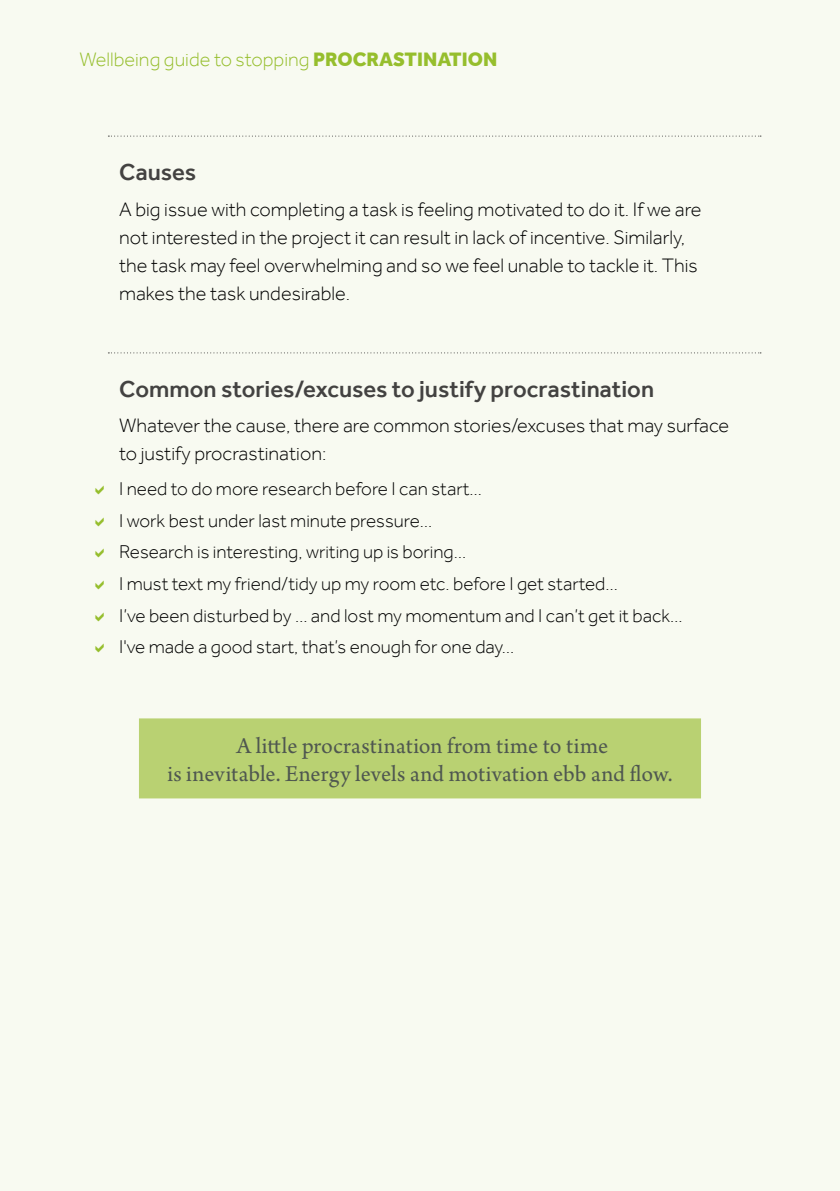
<style>
.page{position:relative;width:840px;height:1191px;background:#fff}
.page>*{position:absolute;margin:0;border:0;box-sizing:border-box;transform-origin:0 0}
.Wellbeing_PULLOUT_co{font:24px/28px "Arno Pro";color:#4f5750;text-align:center}
.Wellbeing_Heading_3{font:500 23.8px "Effra";color:#434241}
.Wellbeing_body_text{font:300 20px/28px "Effra";color:#000}
.t1{font:300 20px "Effra";color:#96be2d}
.t2{font:300 19px "Effra";color:#000}
.s1{font-weight:800}
</style>
<div class="page">
<div style="left:0;top:0;width:839px;height:1191px;background:#f8faf1"></div>
<svg style="left:108px;top:136px;width:652px;height:1px"></svg>
<svg style="left:108px;top:352px;width:652px;height:1px"></svg>
<div style="left:139px;top:718px;width:561px;height:80px;background:#b9d172"></div>
<p class="t1" style="left:79px;top:48px;width:419px">Wellbeing guide to stopping <span class="s1">PROCRASTINATION</span></p>
<h2 class="Wellbeing_Heading_3" style="left:119px;top:158px;width:79px">Causes</h2>
<p class="Wellbeing_body_text" style="left:119px;top:195px;width:583px">A big issue with completing a task is feeling motivated to do it. If we are not interested in the project it can result in lack of incentive. Similarly, the task may feel overwhelming and so we feel unable to tackle it. This makes the task undesirable.</p>
<h2 class="Wellbeing_Heading_3" style="left:119px;top:375px;width:536px">Common stories/excuses to justify procrastination</h2>
<p class="Wellbeing_body_text" style="left:119px;top:412px;width:611px">Whatever the cause, there are common stories/excuses that may surface to justify procrastination:</p>
<p class="t2" style="left:119px;top:478px;width:364px">I need to do more research before I can start…</p>
<p class="t2" style="left:119px;top:509px;width:314px">I work best under last minute pressure…</p>
<p class="t2" style="left:119px;top:541px;width:348px">Research is interesting, writing up is boring…</p>
<p class="t2" style="left:119px;top:573px;width:500px">I must text my friend/tidy up my room etc. before I get started…</p>
<p class="t2" style="left:119px;top:604px;width:564px">I’ve been disturbed by … and lost my momentum and I can’t get it back…</p>
<p class="t2" style="left:119px;top:636px;width:396px">I've made a good start, that’s enough for one day…</p>
<p class="Wellbeing_PULLOUT_co" style="left:167px;top:733px;width:506px">A little procrastination from time to time<br>is inevitable. Energy levels and motivation ebb and flow.</p>
</div>
